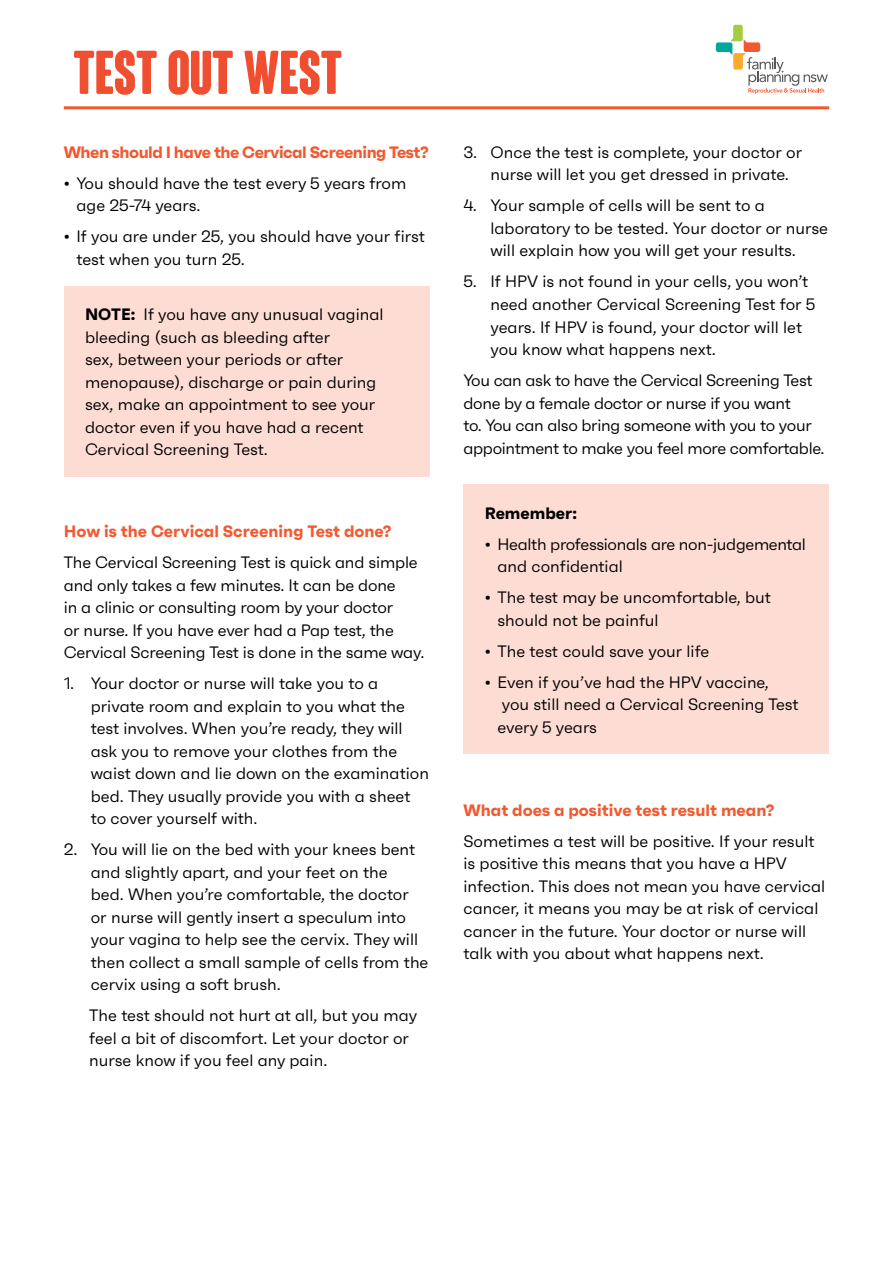
<style>
.page{position:relative;width:893px;height:1263px;background:#fff}
.page>*{position:absolute;margin:0;border:0;box-sizing:border-box;transform-origin:0 0}
.t1{font:700 condensed 60px "Coluna Rounded";color:#f04e30}
.t2{font:16.5px/22.5px "Faktum";color:#000}
.t3{font:16.5px/22.5px "Faktum";letter-spacing:-.02em;color:#000}
.t4{font:700 16.5px "Faktum";color:#f15a31}
.t5{font:700 16.5px "Faktum";letter-spacing:-.03em;color:#f15a31}
.t6{font:700 16.5px "Faktum";color:#000}
.s1{font-weight:700}
</style>
<div class="page">
<svg style="left:716px;top:25px;width:112px;height:69px"></svg>
<hr style="left:64px;top:106px;width:765px;height:3px;background:#f15a31">
<div style="left:64px;top:286px;width:365px;height:190px;background:#fdddd3"></div>
<div style="left:463px;top:484px;width:366px;height:270px;background:#fdddd3"></div>
<h1 class="t1" style="left:73px;top:40px;width:270px">TEST OUT WEST</h1>
<p class="t5" style="left:64px;top:142px;width:366px">When should I have the Cervical Screening Test?</p>
<p class="t2" style="left:77px;top:172px;width:331px;text-indent:-13px">• You should have the test every 5 years from age 25-74 years.</p>
<p class="t2" style="left:77px;top:225px;width:350px;text-indent:-13px">• If you are under 25, you should have your first test when you turn 25.</p>
<p class="t2" style="left:85px;top:303px;width:300px"><span class="s1">NOTE:</span> If you have any unusual vaginal bleeding (such as bleeding after<br>sex, between your periods or after menopause), discharge or pain during sex, make an appointment to see your doctor even if you have had a recent Cervical Screening Test.</p>
<p class="t4" style="left:64px;top:521px;width:329px">How is the Cervical Screening Test done?</p>
<p class="t2" style="left:64px;top:551px;width:362px">The Cervical Screening Test is quick and simple and only takes a few minutes. It can be done<br>in a clinic or consulting room by your doctor<br>or nurse. If you have ever had a Pap test, the Cervical Screening Test is done in the same way.</p>
<p class="t2" style="left:91px;top:672px;width:340px;text-indent:-27px">1. Your doctor or nurse will take you to a private room and explain to you what the test involves. When you’re ready, they will ask you to remove your clothes from the waist down and lie down on the examination bed. They usually provide you with a sheet to cover yourself with.</p>
<p class="t2" style="left:91px;top:838px;width:339px;text-indent:-27px">2. You will lie on the bed with your knees bent and slightly apart, and your feet on the<br>bed. When you’re comfortable, the doctor or nurse will gently insert a speculum into your vagina to help see the cervix. They will then collect a small sample of cells from the cervix using a soft brush.</p>
<p class="t2" style="left:89px;top:1004px;width:330px">The test should not hurt at all, but you may feel a bit of discomfort. Let your doctor or nurse know if you feel any pain.</p>
<p class="t2" style="left:490px;top:141px;width:313px;text-indent:-27px">3. Once the test is complete, your doctor or nurse will let you get dressed in private.</p>
<p class="t2" style="left:490px;top:194px;width:339px;text-indent:-27px">4. Your sample of cells will be sent to a laboratory to be tested. Your doctor or nurse will explain how you will get your results.</p>
<p class="t2" style="left:490px;top:270px;width:326px;text-indent:-27px">5. If HPV is not found in your cells, you won’t need another Cervical Screening Test for 5 years. If HPV is found, your doctor will let you know what happens next.</p>
<p class="t3" style="left:463px;top:369px;width:362px">You can ask to have the Cervical Screening Test done by a female doctor or nurse if you want<br>to. You can also bring someone with you to your appointment to make you feel more comfortable.</p>
<p class="t6" style="left:485px;top:503px;width:94px">Remember:</p>
<p class="t3" style="left:497px;top:533px;width:310px;text-indent:-13px">• Health professionals are non-judgemental and confidential</p>
<p class="t2" style="left:497px;top:586px;width:275px;text-indent:-13px">• The test may be uncomfortable, but should not be painful</p>
<p class="t2" style="left:485px;top:640px;width:226px">• The test could save your life</p>
<p class="t2" style="left:497px;top:671px;width:303px;text-indent:-13px">• Even if you’ve had the HPV vaccine, you still need a Cervical Screening Test every 5 years</p>
<p class="t4" style="left:463px;top:800px;width:312px">What does a positive test result mean?</p>
<p class="t2" style="left:463px;top:830px;width:363px">Sometimes a test will be positive. If your result is positive this means that you have a HPV infection. This does not mean you have cervical cancer, it means you may be at risk of cervical cancer in the future. Your doctor or nurse will talk with you about what happens next.</p>
</div>
